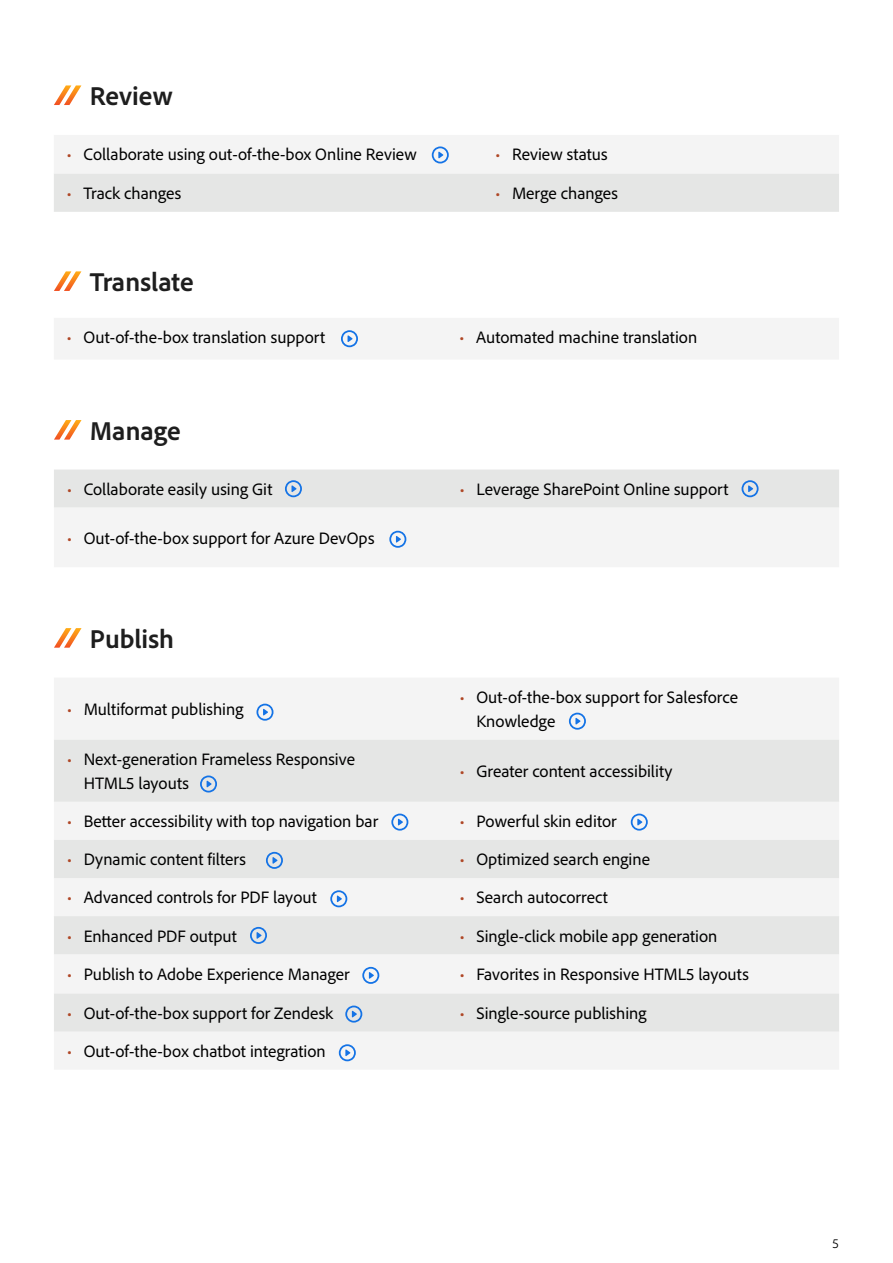
<style>
.page{position:relative;width:893px;height:1263px;background:#fff}
.page>*{position:absolute;margin:0;border:0;box-sizing:border-box;transform-origin:0 0}
.ProductHeadline{font:700 27px "Adobe Clean";color:#1e1e1e}
.t1{font:17.25px "Adobe Clean";color:#000}
.t2{font:300 13.5px "Adobe Clean";color:#000}
.s1{color:#af4726}
</style>
<div class="page">
<div style="left:54px;top:508px;width:785px;height:59px;background:#f4f4f4"></div>
<div style="left:54px;top:678px;width:785px;height:62px;background:#f4f4f4"></div>
<div style="left:54px;top:740px;width:785px;height:62px;background:#e5e6e5"></div>
<div style="left:54px;top:802px;width:785px;height:267px;background:#f4f4f4"></div>
<svg style="left:54px;top:420px;width:28px;height:20px"></svg>
<svg style="left:54px;top:628px;width:28px;height:20px"></svg>
<svg style="left:54px;top:271px;width:27px;height:20px"></svg>
<svg style="left:54px;top:85px;width:27px;height:20px"></svg>
<svg style="left:330px;top:890px;width:17px;height:17px"></svg>
<div style="left:54px;top:840px;width:785px;height:38px;background:#e5e6e5"></div>
<div style="left:54px;top:916px;width:785px;height:38px;background:#e5e6e5"></div>
<div style="left:54px;top:993px;width:785px;height:38px;background:#e5e6e5"></div>
<svg style="left:339px;top:1044px;width:17px;height:17px"></svg>
<svg style="left:362px;top:967px;width:17px;height:17px"></svg>
<svg style="left:391px;top:813px;width:17px;height:18px"></svg>
<svg style="left:256px;top:703px;width:18px;height:18px"></svg>
<div style="left:54px;top:318px;width:785px;height:41px;background:#f4f4f4"></div>
<svg style="left:389px;top:531px;width:17px;height:17px"></svg>
<svg style="left:54px;top:135px;width:785px;height:77px"></svg>
<div style="left:54px;top:469px;width:785px;height:39px;background:#e5e6e5"></div>
<svg style="left:569px;top:712px;width:17px;height:18px"></svg>
<svg style="left:631px;top:813px;width:17px;height:18px"></svg>
<svg style="left:200px;top:775px;width:17px;height:17px"></svg>
<h4 class="ProductHeadline" style="left:90px;top:78px;width:84px">Review</h4>
<p class="t1" style="left:67px;top:143px;width:352px"><span class="s1">•</span> Collaborate using out-of-the-box Online Review</p>
<p class="t1" style="left:495px;top:143px;width:114px"><span class="s1">•</span> Review status</p>
<p class="t1" style="left:67px;top:182px;width:116px"><span class="s1">•</span> Track changes</p>
<p class="t1" style="left:495px;top:182px;width:124px"><span class="s1">•</span> Merge changes</p>
<h4 class="ProductHeadline" style="left:90px;top:264px;width:105px">Translate</h4>
<p class="t1" style="left:67px;top:326px;width:260px"><span class="s1">•</span> Out-of-the-box translation support</p>
<p class="t1" style="left:459px;top:326px;width:239px"><span class="s1">•</span> Automated machine translation</p>
<h4 class="ProductHeadline" style="left:90px;top:413px;width:92px">Manage</h4>
<p class="t1" style="left:67px;top:478px;width:207px"><span class="s1">•</span> Collaborate easily using Git</p>
<p class="t1" style="left:459px;top:478px;width:271px"><span class="s1">•</span> Leverage SharePoint Online support</p>
<p class="t1" style="left:67px;top:527px;width:309px"><span class="s1">•</span> Out-of-the-box support for Azure DevOps</p>
<h4 class="ProductHeadline" style="left:90px;top:621px;width:86px">Publish</h4>
<p class="t1" style="left:67px;top:698px;width:178px"><span class="s1">•</span> Multiformat publishing</p>
<p class="t1" style="left:67px;top:748px;width:290px"><span class="s1">•</span> Next-generation Frameless Responsive</p>
<p class="t1" style="left:84px;top:772px;width:107px">HTML5 layouts</p>
<p class="t1" style="left:459px;top:686px;width:280px"><span class="s1">•</span> Out-of-the-box support for Salesforce</p>
<p class="t1" style="left:476px;top:710px;width:80px">Knowledge</p>
<p class="t1" style="left:459px;top:760px;width:215px"><span class="s1">•</span> Greater content accessibility</p>
<p class="t1" style="left:67px;top:810px;width:313px"><span class="s1">•</span> Better accessibility with top navigation bar</p>
<p class="t1" style="left:459px;top:810px;width:159px"><span class="s1">•</span> Powerful skin editor</p>
<p class="t1" style="left:67px;top:848px;width:181px"><span class="s1">•</span> Dynamic content filters</p>
<p class="t1" style="left:459px;top:848px;width:192px"><span class="s1">•</span> Optimized search engine</p>
<p class="t1" style="left:67px;top:886px;width:252px"><span class="s1">•</span> Advanced controls for PDF layout</p>
<p class="t1" style="left:459px;top:886px;width:150px"><span class="s1">•</span> Search autocorrect</p>
<p class="t1" style="left:67px;top:925px;width:172px"><span class="s1">•</span> Enhanced PDF output</p>
<p class="t1" style="left:459px;top:925px;width:260px"><span class="s1">•</span> Single-click mobile app generation</p>
<p class="t1" style="left:67px;top:963px;width:284px"><span class="s1">•</span> Publish to Adobe Experience Manager</p>
<p class="t1" style="left:459px;top:963px;width:291px"><span class="s1">•</span> Favorites in Responsive HTML5 layouts</p>
<p class="t1" style="left:67px;top:1002px;width:268px"><span class="s1">•</span> Out-of-the-box support for Zendesk</p>
<p class="t1" style="left:459px;top:1002px;width:189px"><span class="s1">•</span> Single-source publishing</p>
<p class="t1" style="left:67px;top:1040px;width:261px"><span class="s1">•</span> Out-of-the-box chatbot integration</p>
<p class="t2" style="left:833px;top:1235px;width:8px">5</p>
</div>
